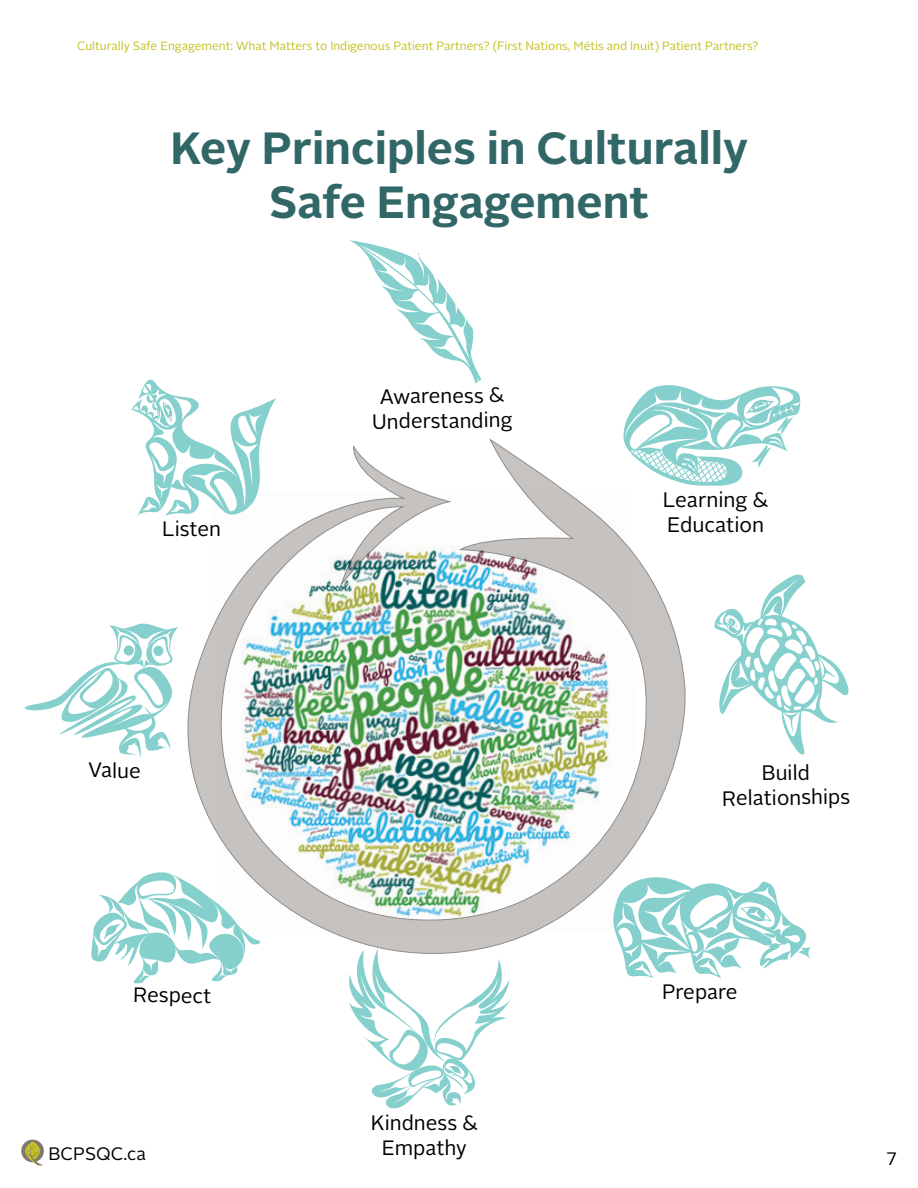
<style>
.page{position:relative;width:918px;height:1188px;background:#fff}
.page>*{position:absolute;margin:0;border:0;box-sizing:border-box;transform-origin:0 0}
.t1{font:700 45px/54px "Alright Sans";color:#316767;text-align:center}
.t2{font:21px "Alright Sans";letter-spacing:-.005em;color:#000}
.t3{font:20.85px/25px "Alright Sans";letter-spacing:-.005em;color:#000;text-align:center}
.t4{font:18px "Alright Sans";color:#000}
.t5{font:12px "Alright Sans";color:#c4c224}
</style>
<div class="page">
<div style="left:21px;top:1140px;width:23px;height:22px;background:#807871;border-radius:50%"></div>
<svg style="left:24px;top:1142px;width:20px;height:23px"></svg>
<img style="left:187px;top:438px;width:492px;height:509px">
<svg style="left:349px;top:240px;width:133px;height:144px"></svg>
<svg style="left:679px;top:574px;width:170px;height:181px"></svg>
<svg style="left:621px;top:385px;width:180px;height:101px"></svg>
<svg style="left:610px;top:876px;width:201px;height:106px"></svg>
<svg style="left:349px;top:947px;width:162px;height:162px"></svg>
<svg style="left:24px;top:623px;width:154px;height:135px"></svg>
<div style="left:124px;top:645px;width:10px;height:11px;background:#85d0cd;border-radius:50%"></div>
<div style="left:153px;top:646px;width:10px;height:10px;background:#85d0cd;border-radius:50%"></div>
<svg style="left:91px;top:870px;width:170px;height:114px"></svg>
<svg style="left:131px;top:379px;width:146px;height:138px"></svg>
<p class="t5" style="left:77px;top:37px;width:683px">Culturally Safe Engagement: What Matters to Indigenous Patient Partners? (First Nations, Métis and Inuit) Patient Partners?</p>
<h1 class="t1" style="left:170px;top:121px;width:579px">Key Principles in Culturally<br>Safe Engagement</h1>
<h3 class="t3" style="left:371px;top:385px;width:142px;rotate:-1deg">Awareness &amp;<br>Understanding</h3>
<h2 class="t2" style="left:663px;top:485px;width:107px">Learning &amp;</h2>
<h3 class="t3" style="left:162px;top:517px;width:61px">Listen</h3>
<h2 class="t2" style="left:667px;top:511px;width:99px">Education</h2>
<h3 class="t3" style="left:88px;top:758px;width:55px">Value</h3>
<h3 class="t3" style="left:722px;top:761px;width:129px;rotate:-1deg">Build<br>Relationships</h3>
<h3 class="t3" style="left:134px;top:982px;width:80px;rotate:1deg">Respect</h3>
<h3 class="t3" style="left:662px;top:979px;width:77px">Prepare</h3>
<h3 class="t4" style="left:48px;top:1141px;width:99px">BCPSQC.ca</h3>
<h3 class="t3" style="left:371px;top:1110px;width:108px">Kindness &amp;<br>Empathy</h3>
<h3 class="t4" style="left:886px;top:1147px;width:12px">7</h3>
</div>
